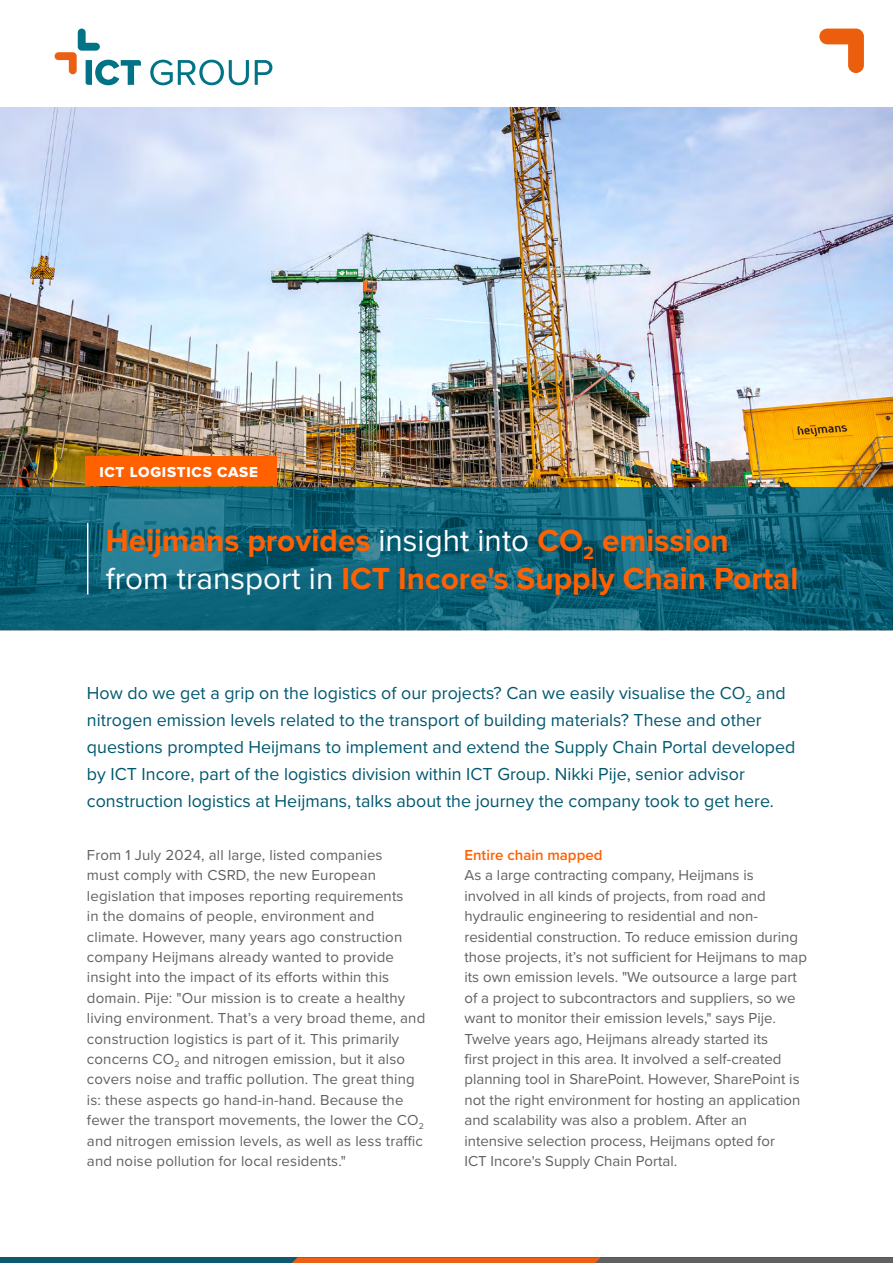
<style>
.page{position:relative;width:893px;height:1263px;background:#fff}
.page>*{position:absolute;margin:0;border:0;box-sizing:border-box;transform-origin:0 0}
.t1{font:700 31.5px/37.5px "Proxima Nova";color:#ff6000}
.t2{font:18px/27px "Proxima Nova";color:#00586f}
.t3{font:15px/20.4px "Proxima Nova";letter-spacing:.01em;color:#61615f}
.t4{font:600 15px "Proxima Nova";color:#ff6000}
.t5{font:15px "Proxima Nova Extrabld";letter-spacing:.05em;color:#fff}
.s1{font-weight:400;color:#fff}
</style>
<div class="page">
<img style="left:0;top:107px;width:893px;height:523px">
<svg style="left:819px;top:29px;width:45px;height:44px"></svg>
<div style="left:0;top:1257px;width:893px;height:6px;background:#0f596e"></div>
<svg style="left:292px;top:1257px;width:601px;height:6px;background:#9d5f3b"></svg>
<div style="left:85px;top:456px;width:191px;height:30px;background:#ff6000"></div>
<hr style="left:87px;top:523px;width:1px;height:71px;background:#fff">
<svg style="left:150px;top:60px;width:99px;height:25px"></svg>
<svg style="left:255px;top:60px;width:17px;height:25px"></svg>
<svg style="left:55px;top:29px;width:86px;height:56px"></svg>
<p class="t5" style="left:99px;top:461px;width:160px">ICT LOGISTICS CASE</p>
<h1 class="t1" style="left:106px;top:521px;width:694px">Heijmans provides <span class="s1">insight into</span> CO<sub>2</sub> emission <span class="s1">from transport in</span> ICT Incore's Supply Chain Portal</h1>
<p class="t2" style="left:87px;top:679px;width:710px">How do we get a grip on the logistics of our projects? Can we easily visualise the CO<sub>2</sub> and nitrogen emission levels related to the transport of building materials? These and other questions prompted Heijmans to implement and extend the Supply Chain Portal developed by ICT Incore, part of the logistics division within ICT Group. Nikki Pije, senior advisor construction logistics at Heijmans, talks about the journey the company took to get here.</p>
<p class="t3" style="left:87px;top:844px;width:340px">From 1 July 2024, all large, listed companies<br>must comply with CSRD, the new European legislation that imposes reporting requirements<br>in the domains of people, environment and climate. However, many years ago construction company Heijmans already wanted to provide insight into the impact of its efforts within this domain. Pije: "Our mission is to create a healthy living environment. That’s a very broad theme, and construction logistics is part of it. This primarily concerns CO<sub>2</sub> and nitrogen emission, but it also covers noise and traffic pollution. The great thing is: these aspects go hand-in-hand. Because the fewer the transport movements, the lower the CO<sub>2 </sub>and nitrogen emission levels, as well as less traffic and noise pollution for local residents."</p>
<p class="t4" style="left:464px;top:844px;width:139px">Entire chain mapped</p>
<p class="t3" style="left:464px;top:864px;width:344px">As a large contracting company, Heijmans is involved in all kinds of projects, from road and hydraulic engineering to residential and non&shy;residential construction. To reduce emission during those projects, it’s not sufficient for Heijmans to map its own emission levels. "We outsource a large part of a project to subcontractors and suppliers, so we want to monitor their emission levels," says Pije.<br>Twelve years ago, Heijmans already started its<br>first project in this area. It involved a self-created planning tool in SharePoint. However, SharePoint is not the right environment for hosting an application and scalability was also a problem. After an intensive selection process, Heijmans opted for<br>ICT Incore's Supply Chain Portal.</p>
</div>
